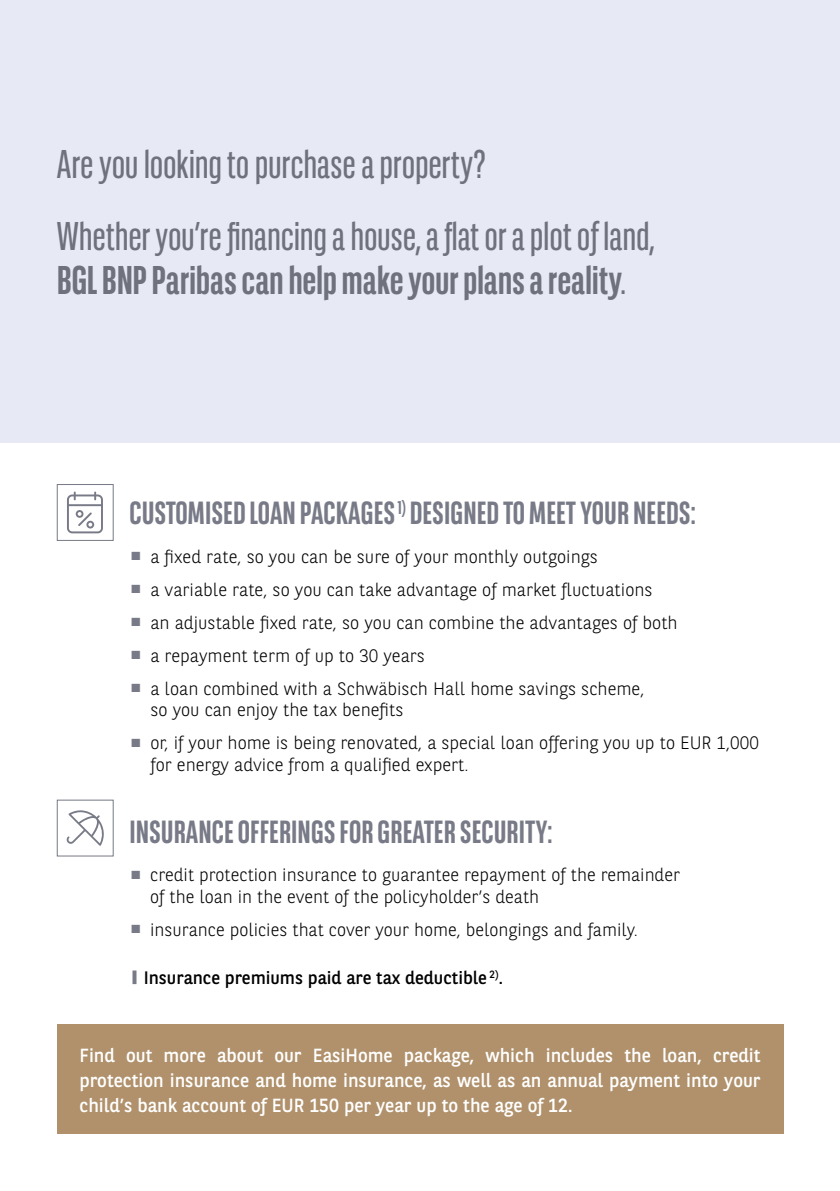
<style>
.page{position:relative;width:840px;height:1191px;background:#fff}
.page>*{position:absolute;margin:0;border:0;box-sizing:border-box;transform-origin:0 0}
.t1{font:40px/72.4px "BNPP Sans Condensed";letter-spacing:-.005em;color:#6f727c}
.t2{font:700 40px "BNPP Sans Condensed";letter-spacing:-.005em;color:#6f727c}
.t3{font:700 32px "BNPP Sans Condensed";color:#787b87}
.t4{font:19px/25px "BNPP Sans";color:#fff;text-align:justify}
.t5{font:300 18px/21.6px "BNPP Sans";color:#000}
.t6{font:18px "BNPP Sans";color:#000}
.s1{font-weight:400}
.s2{font-family:"Times New Roman";font-weight:400;color:#787b87}
</style>
<div class="page">
<hr style="left:839px;top:0;width:1px;height:442px;background:#357cbb">
<div style="left:0;top:0;width:839px;height:442px;background:#e7eaf4"></div>
<svg style="left:67px;top:491px;width:36px;height:42px"></svg>
<div style="left:57px;top:484px;width:57px;height:57px;border:1px solid #787b87"></div>
<div style="left:57px;top:799px;width:57px;height:57px;border:1px solid #787b87"></div>
<svg style="left:67px;top:810px;width:37px;height:35px"></svg>
<div style="left:57px;top:1024px;width:725px;height:110px;background:#b0916b"></div>
<svg style="left:132px;top:970px;width:4px;height:14px"></svg>
<h1 class="t1" style="left:57px;top:127px;width:599px">Are you looking to purchase a property?<br>Whether you’re financing a house, a flat or a plot of land,</h1>
<h1 class="t2" style="left:57px;top:257px;width:570px">BGL BNP Paribas can help make your plans a reality<span class="s1">.</span></h1>
<h2 class="t3" style="left:129px;top:494px;width:567px">CUSTOMISED LOAN PACKAGES <sup>1)</sup> DESIGNED TO MEET YOUR NEEDS:</h2>
<p class="t5" style="left:130px;top:545px;width:468px"><span class="s2">■</span> a fixed rate, so you can be sure of your monthly outgoings</p>
<p class="t5" style="left:130px;top:578px;width:523px"><span class="s2">■</span> a variable rate, so you can take advantage of market fluctuations</p>
<p class="t5" style="left:130px;top:611px;width:548px"><span class="s2">■</span> an adjustable fixed rate, so you can combine the advantages of both</p>
<p class="t5" style="left:130px;top:644px;width:296px"><span class="s2">■</span> a repayment term of up to 30 years</p>
<p class="t5" style="left:150px;top:677px;width:495px;text-indent:-20px"><span class="s2">■</span> a loan combined with a Schwäbisch Hall home savings scheme, so you can enjoy the tax benefits</p>
<p class="t5" style="left:150px;top:731px;width:609px;text-indent:-20px"><span class="s2">■</span> or, if your home is being renovated, a special loan offering you up to EUR 1,000 for energy advice from a qualified expert.</p>
<h2 class="t3" style="left:129px;top:813px;width:424px">INSURANCE OFFERINGS FOR GREATER SECURITY:</h2>
<p class="t5" style="left:150px;top:863px;width:531px;text-indent:-20px"><span class="s2">■</span> credit protection insurance to guarantee repayment of the remainder of the loan in the event of the policyholder’s death</p>
<p class="t5" style="left:130px;top:918px;width:508px"><span class="s2">■</span> insurance policies that cover your home, belongings and family.</p>
<p class="t6" style="left:144px;top:965px;width:360px">Insurance premiums paid are tax deductible <sup>2)</sup>.</p>
<p class="t4" style="left:79px;top:1041px;width:682px">Find out more about our EasiHome package, which includes the loan, credit protection insurance and home insurance, as well as an annual payment into your child’s bank account of EUR 150 per year up to the age of 12.</p>
</div>
